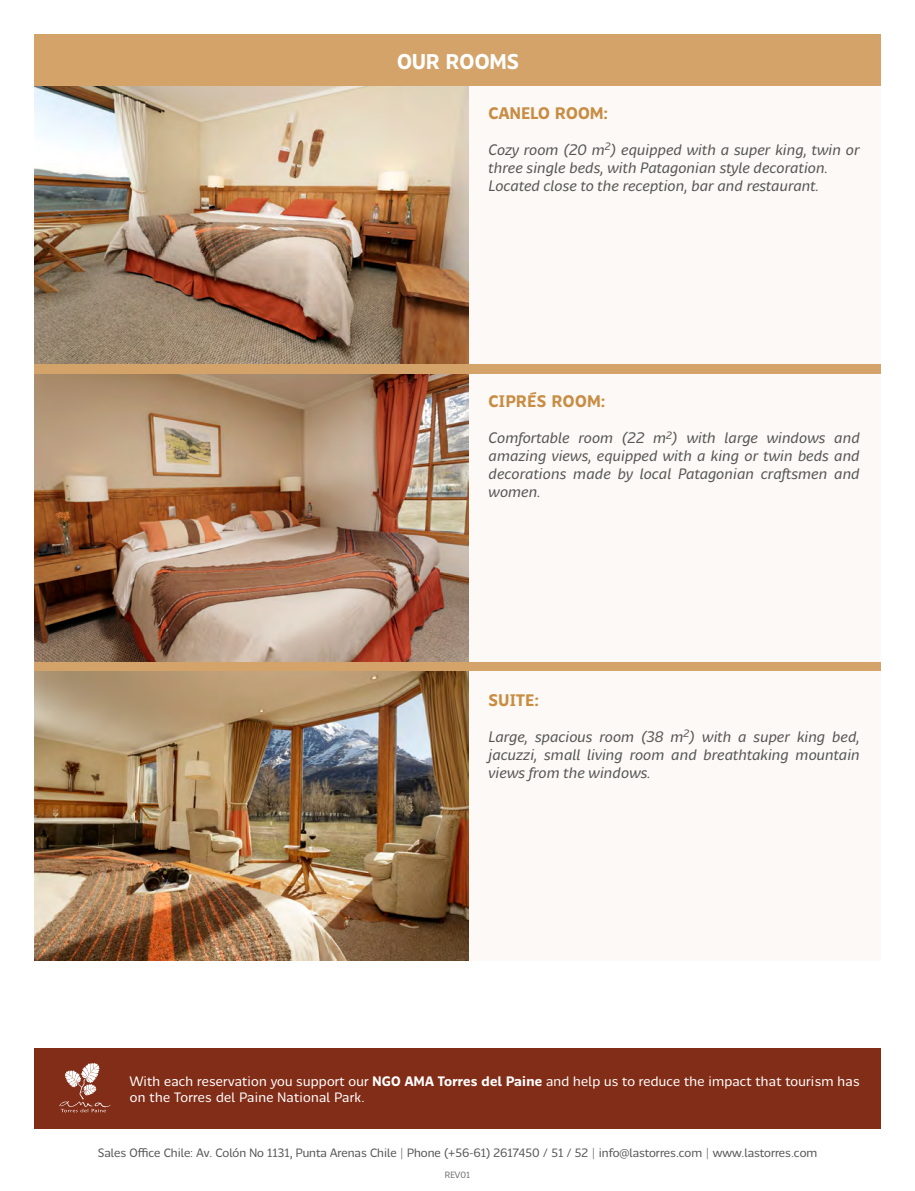
<style>
.page{position:relative;width:915px;height:1191px;background:#fff}
.page>*{position:absolute;margin:0;border:0;box-sizing:border-box;transform-origin:0 0}
.t1{font:700 21px "Chilena";letter-spacing:.01em;color:#fff}
.t2{font:700 16.5px "Chilena";letter-spacing:.02em;color:#c88c43}
.t3{font:italic 15px/18px "Chilena";letter-spacing:.01em;color:#575756;text-align:justify}
.t4{font:13.5px/16.5px "Chilena";letter-spacing:.02em;color:#fff}
.t5{font:12px "Chilena";color:#575756}
.t6{font:9px "Chilena";color:#706f6f}
.s1{font-weight:700}
</style>
<div class="page">
<div style="left:446px;top:671px;width:434px;height:289px;background:#fcf9f6"></div>
<div style="left:34px;top:1048px;width:846px;height:80px;background:#822d18"></div>
<svg style="left:59px;top:1063px;width:52px;height:49px"></svg>
<div style="left:446px;top:74px;width:434px;height:290px;background:#fcf9f6"></div>
<img style="left:34px;top:85px;width:434px;height:279px">
<img style="left:34px;top:671px;width:434px;height:289px">
<div style="left:446px;top:373px;width:434px;height:289px;background:#fcf9f6"></div>
<img style="left:34px;top:373px;width:434px;height:289px">
<div style="left:34px;top:34px;width:846px;height:51px;background:#d3a369"></div>
<div style="left:34px;top:364px;width:846px;height:9px;background:#d3a369"></div>
<div style="left:34px;top:662px;width:846px;height:9px;background:#d3a369"></div>
<h1 class="t1" style="left:397px;top:46px;width:123px">OUR ROOMS</h1>
<p class="t2" style="left:488px;top:101px;width:121px">CANELO ROOM:</p>
<p class="t3" style="left:488px;top:140px;width:372px;text-align:left">Cozy room (20 m<sup>2</sup>) equipped with a super king, twin or three single beds, with Patagonian style decoration.<br>Located close to the reception, bar and restaurant.</p>
<p class="t2" style="left:488px;top:389px;width:118px">CIPRÉS ROOM:</p>
<p class="t3" style="left:488px;top:428px;width:372px">Comfortable room (22 m<sup>2</sup>) with large windows and amazing views, equipped with a king or twin beds and decorations made by local Patagonian craftsmen and women.</p>
<p class="t2" style="left:488px;top:688px;width:52px">SUITE:</p>
<p class="t3" style="left:488px;top:727px;width:372px">Large, spacious room (38 m<sup>2</sup>) with a super king bed, jacuzzi, small living room and breathtaking mountain views from the windows.</p>
<p class="t4" style="left:130px;top:1072px;width:731px">With each reservation you support our <span class="s1">NGO AMA Torres del Paine</span> and help us to reduce the impact that tourism has on the Torres del Paine National Park.</p>
<p class="t5" style="left:98px;top:1144px;width:720px">Sales Office Chile: Av. Colón No 1131, Punta Arenas Chile | Phone (+56-61) 2617450 / 51 / 52 | info@lastorres.com | www.lastorres.com</p>
<p class="t6" style="left:445px;top:1168px;width:27px">REV01</p>
</div>
